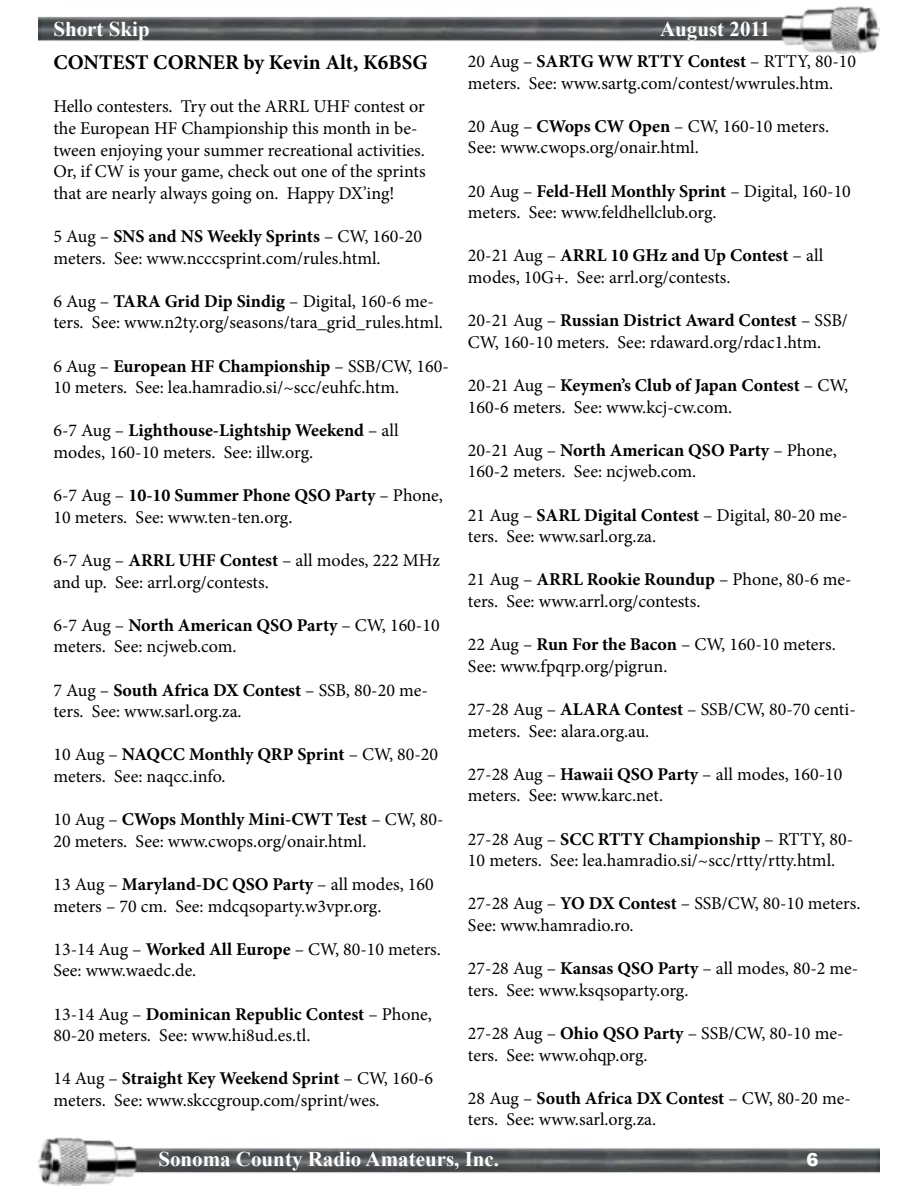
<style>
.page{position:relative;width:918px;height:1188px;background:#fff}
.page>*{position:absolute;margin:0;border:0;box-sizing:border-box;transform-origin:0 0}
.t1{font:700 21px "Times New Roman";color:#fff}
.t2{font:700 21px "Minion Pro";color:#000}
.t3{font:18px/21.6px "Minion Pro";color:#000}
.t4{font:900 18px "Arial";color:#fff}
.s1{font-weight:700}
</style>
<div class="page">
<img style="left:39px;top:1137px;width:840px;height:48px">
<img style="left:39px;top:6px;width:840px;height:48px">
<p class="t1" style="left:53px;top:14px;width:98px">Short Skip</p>
<p class="t1" style="left:660px;top:14px;width:112px">August 2011</p>
<p class="t2" style="left:53px;top:48px;width:376px">CONTEST CORNER by Kevin Alt, K6BSG</p>
<p class="t3" style="left:53px;top:96px;width:374px">Hello contesters. Try out the ARRL UHF contest or the European HF Championship this month in be&shy;tween enjoying your summer recreational activities.<br>Or, if CW is your game, check out one of the sprints that are nearly always going on. Happy DX’ing!</p>
<p class="t3" style="left:53px;top:226px;width:370px">5 Aug – <span class="s1">SNS and NS Weekly Sprints</span> – CW, 160-20 meters. See: www.ncccsprint.com/rules.html.</p>
<p class="t3" style="left:53px;top:290px;width:391px">6 Aug – <span class="s1">TARA Grid Dip Sindig</span> – Digital, 160-6 me&shy;ters. See: www.n2ty.org/seasons/tara_grid_rules.html.</p>
<p class="t3" style="left:53px;top:355px;width:397px">6 Aug – <span class="s1">European HF Championship</span> – SSB/CW, 160-<br>10 meters. See: lea.hamradio.si/~scc/euhfc.htm.</p>
<p class="t3" style="left:53px;top:420px;width:347px">6-7 Aug – <span class="s1">Lighthouse-Lightship Weekend</span> – all modes, 160-10 meters. See: illw.org.</p>
<p class="t3" style="left:53px;top:485px;width:391px">6-7 Aug – <span class="s1">10-10 Summer Phone QSO Party</span> – Phone,<br>10 meters. See: www.ten-ten.org.</p>
<p class="t3" style="left:53px;top:550px;width:388px">6-7 Aug – <span class="s1">ARRL UHF Contest</span> – all modes, 222 MHz and up. See: arrl.org/contests.</p>
<p class="t3" style="left:53px;top:614px;width:388px">6-7 Aug – <span class="s1">North American QSO Party</span> – CW, 160-10 meters. See: ncjweb.com.</p>
<p class="t3" style="left:53px;top:679px;width:376px">7 Aug – <span class="s1">South Africa DX Contest</span> – SSB, 80-20 me&shy;ters. See: www.sarl.org.za.</p>
<p class="t3" style="left:53px;top:744px;width:386px">10 Aug – <span class="s1">NAQCC Monthly QRP Sprint</span> – CW, 80-20 meters. See: naqcc.info.</p>
<p class="t3" style="left:53px;top:809px;width:392px">10 Aug – <span class="s1">CWops Monthly Mini-CWT Test</span> – CW, 80-<br>20 meters. See: www.cwops.org/onair.html.</p>
<p class="t3" style="left:53px;top:874px;width:382px">13 Aug – <span class="s1">Maryland-DC QSO Party</span> – all modes, 160 meters – 70 cm. See: mdcqsoparty.w3vpr.org.</p>
<p class="t3" style="left:53px;top:938px;width:389px">13-14 Aug – <span class="s1">Worked All Europe</span> – CW, 80-10 meters.<br>See: www.waedc.de.</p>
<p class="t3" style="left:53px;top:1003px;width:380px">13-14 Aug – <span class="s1">Dominican Republic Contest</span> – Phone,<br>80-20 meters. See: www.hi8ud.es.tl.</p>
<p class="t3" style="left:53px;top:1068px;width:381px">14 Aug – <span class="s1">Straight Key Weekend Sprint</span> – CW, 160-6 meters. See: www.skccgroup.com/sprint/wes.</p>
<p class="t3" style="left:468px;top:51px;width:390px">20 Aug – <span class="s1">SARTG WW RTTY Contest</span> – RTTY, 80-10 meters. See: www.sartg.com/contest/wwrules.htm.</p>
<p class="t3" style="left:468px;top:115px;width:363px">20 Aug – <span class="s1">CWops CW Open</span> – CW, 160-10 meters.<br>See: www.cwops.org/onair.html.</p>
<p class="t3" style="left:468px;top:180px;width:384px">20 Aug – <span class="s1">Feld-Hell Monthly Sprint</span> – Digital, 160-10 meters. See: www.feldhellclub.org.</p>
<p class="t3" style="left:468px;top:245px;width:357px">20-21 Aug – <span class="s1">ARRL 10 GHz and Up Contest</span> – all modes, 10G+. See: arrl.org/contests.</p>
<p class="t3" style="left:468px;top:310px;width:381px">20-21 Aug – <span class="s1">Russian District Award Contest</span> – SSB/<br>CW, 160-10 meters. See: rdaward.org/rdac1.htm.</p>
<p class="t3" style="left:468px;top:375px;width:382px">20-21 Aug – <span class="s1">Keymen’s Club of Japan Contest</span> – CW,<br>160-6 meters. See: www.kcj-cw.com.</p>
<p class="t3" style="left:468px;top:439px;width:370px">20-21 Aug – <span class="s1">North American QSO Party</span> – Phone,<br>160-2 meters. See: ncjweb.com.</p>
<p class="t3" style="left:468px;top:504px;width:381px">21 Aug – <span class="s1">SARL Digital Contest</span> – Digital, 80-20 me&shy;ters. See: www.sarl.org.za.</p>
<p class="t3" style="left:468px;top:569px;width:385px">21 Aug – <span class="s1">ARRL Rookie Roundup</span> – Phone, 80-6 me&shy;ters. See: www.arrl.org/contests.</p>
<p class="t3" style="left:468px;top:634px;width:369px">22 Aug – <span class="s1">Run For the Bacon</span> – CW, 160-10 meters.<br>See: www.fpqrp.org/pigrun.</p>
<p class="t3" style="left:468px;top:699px;width:389px">27-28 Aug – <span class="s1">ALARA Contest</span> – SSB/CW, 80-70 centi&shy;meters. See: alara.org.au.</p>
<p class="t3" style="left:468px;top:763px;width:376px">27-28 Aug – <span class="s1">Hawaii QSO Party</span> – all modes, 160-10 meters. See: www.karc.net.</p>
<p class="t3" style="left:468px;top:828px;width:387px">27-28 Aug – <span class="s1">SCC RTTY Championship</span> – RTTY, 80-<br>10 meters. See: lea.hamradio.si/~scc/rtty/rtty.html.</p>
<p class="t3" style="left:468px;top:893px;width:394px">27-28 Aug – <span class="s1">YO DX Contest</span> – SSB/CW, 80-10 meters.<br>See: www.hamradio.ro.</p>
<p class="t3" style="left:468px;top:958px;width:392px">27-28 Aug – <span class="s1">Kansas QSO Party</span> – all modes, 80-2 me&shy;ters. See: www.ksqsoparty.org.</p>
<p class="t3" style="left:468px;top:1023px;width:377px">27-28 Aug – <span class="s1">Ohio QSO Party</span> – SSB/CW, 80-10 me&shy;ters. See: www.ohqp.org.</p>
<p class="t3" style="left:468px;top:1087px;width:384px">28 Aug – <span class="s1">South Africa DX Contest</span> – CW, 80-20 me&shy;ters. See: www.sarl.org.za.</p>
<p class="t1" style="left:158px;top:1144px;width:342px">Sonoma County Radio Amateurs, Inc.</p>
<p class="t4" style="left:806px;top:1147px;width:14px">6</p>
</div>
